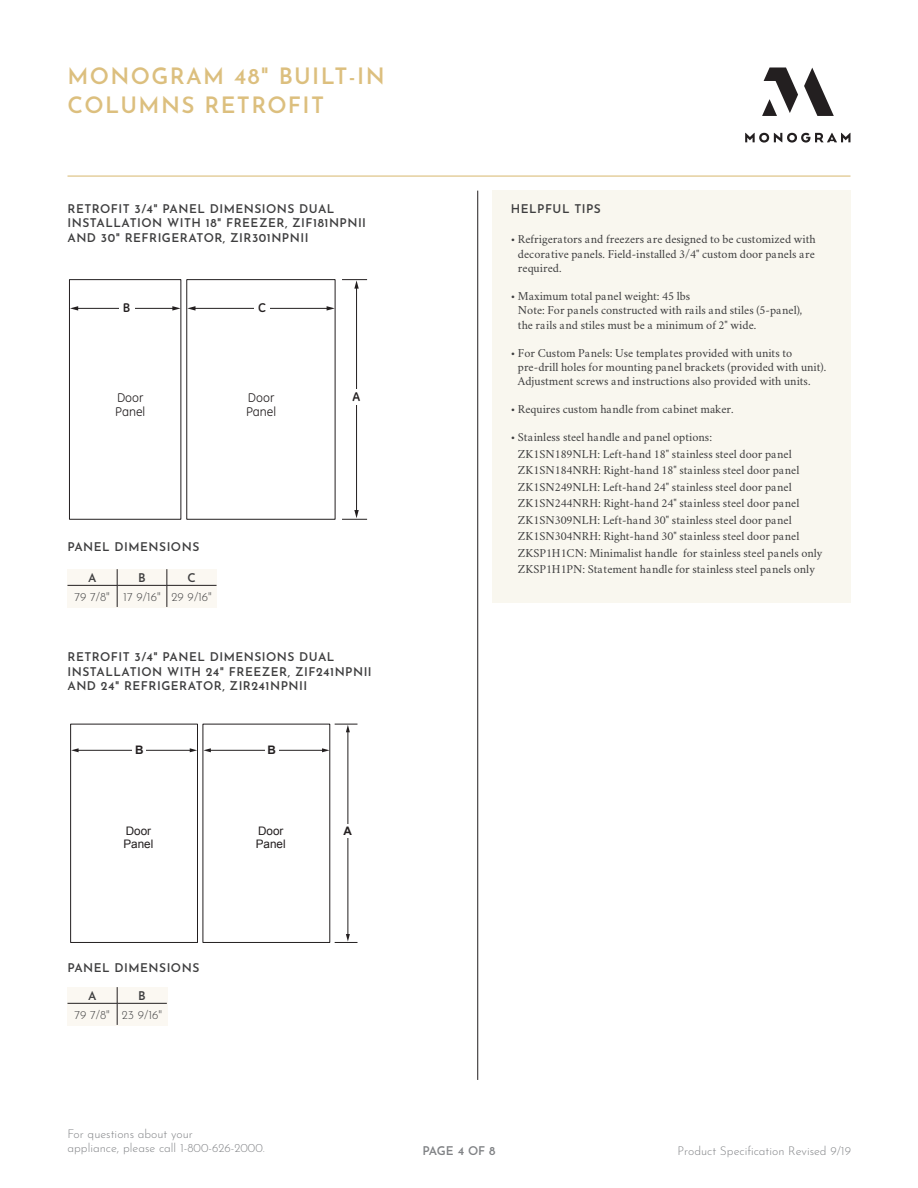
<style>
.page{position:relative;width:918px;height:1188px;background:#fff}
.page>*{position:absolute;margin:0;border:0;box-sizing:border-box;transform-origin:0 0}
.TITLE_HEADER{font:600 22.5px/28.5px "Josefin Sans";letter-spacing:.06em;color:#dcbf7e}
.t1{font:12.9px/14.4px "GE Inspira";color:#231f20}
.t2{font:700 12.9px "GE Inspira";color:#231f20}
.BODY_COPY{font:12px/16.5px "Crimson";color:#3e3e3f}
.NOTES_HEADER{font:600 12px/14.4px "Josefin Sans";letter-spacing:.04em;color:#3e3e3f}
.Created_Revised{font:300 12px/14.4px "Josefin Sans";color:#808285}
.SPECIFATION_COPY{font:300 12px "Josefin Sans";color:#3e3e3f}
.Created_Revised-2{font:600 12px "Josefin Sans";letter-spacing:-.015em;color:#808285}
.SPECIFATION_COPY-2{font:600 12px "Josefin Sans";color:#3e3e3f}
.t3{font:11.7px/13px "Arial";color:#231f20}
.t4{font:700 11.7px "Arial";color:#231f20}
</style>
<div class="page">
<div style="left:492px;top:191px;width:358px;height:412px;background:#f9f7ef"></div>
<hr style="left:477px;top:191px;width:1px;height:889px;background:#231f20">
<hr style="left:68px;top:176px;width:782px;height:1px;background:#dcbf7e">
<svg style="left:745px;top:68px;width:105px;height:75px"></svg>
<div style="left:69px;top:279px;width:112px;height:241px;border:1px solid #231f20"></div>
<hr style="left:77px;top:308px;width:97px;height:1px;background:#231f20">
<svg style="left:70px;top:306px;width:8px;height:5px"></svg>
<svg style="left:172px;top:306px;width:9px;height:5px"></svg>
<div style="left:119px;top:300px;width:15px;height:15px;background:#fff"></div>
<div style="left:186px;top:279px;width:150px;height:241px;border:1px solid #231f20"></div>
<hr style="left:356px;top:287px;width:1px;height:225px;background:#231f20">
<svg style="left:342px;top:510px;width:25px;height:10px"></svg>
<svg style="left:342px;top:279px;width:25px;height:10px"></svg>
<div style="left:349px;top:389px;width:15px;height:15px;background:#fff"></div>
<hr style="left:194px;top:308px;width:134px;height:1px;background:#231f20">
<svg style="left:187px;top:306px;width:8px;height:5px"></svg>
<svg style="left:327px;top:306px;width:8px;height:5px"></svg>
<div style="left:255px;top:300px;width:15px;height:15px;background:#fff"></div>
<div style="left:68px;top:569px;width:149px;height:39px;background:#fbf8f2"></div>
<hr style="left:68px;top:585px;width:49px;height:1px;background:#231f20">
<hr style="left:117px;top:585px;width:50px;height:1px;background:#231f20">
<svg style="left:117px;top:569px;width:1px;height:38px"></svg>
<hr style="left:167px;top:585px;width:50px;height:1px;background:#231f20">
<svg style="left:167px;top:569px;width:1px;height:38px"></svg>
<div style="left:70px;top:724px;width:128px;height:219px;border:1px solid #231f20"></div>
<hr style="left:77px;top:750px;width:114px;height:1px;background:#231f20">
<svg style="left:71px;top:748px;width:8px;height:4px"></svg>
<svg style="left:190px;top:748px;width:7px;height:4px"></svg>
<div style="left:132px;top:743px;width:14px;height:14px;background:#fff"></div>
<hr style="left:210px;top:750px;width:113px;height:1px;background:#231f20">
<svg style="left:203px;top:748px;width:8px;height:4px"></svg>
<svg style="left:322px;top:748px;width:8px;height:4px"></svg>
<div style="left:265px;top:743px;width:14px;height:14px;background:#fff"></div>
<hr style="left:348px;top:731px;width:1px;height:204px;background:#231f20">
<svg style="left:335px;top:934px;width:22px;height:9px"></svg>
<svg style="left:335px;top:724px;width:22px;height:8px"></svg>
<div style="left:341px;top:824px;width:14px;height:14px;background:#fff"></div>
<div style="left:68px;top:987px;width:100px;height:39px;background:#fbf8f2"></div>
<hr style="left:68px;top:1003px;width:49px;height:1px;background:#231f20">
<hr style="left:117px;top:1003px;width:50px;height:1px;background:#231f20">
<svg style="left:117px;top:987px;width:1px;height:38px"></svg>
<p class="TITLE_HEADER" style="left:68px;top:59px;width:319px">MONOGRAM 48" BUILT-IN<br>COLUMNS RETROFIT</p>
<p class="NOTES_HEADER" style="left:68px;top:200px;width:300px">RETROFIT 3/4" PANEL DIMENSIONS DUAL<br>INSTALLATION WITH 18" FREEZER, ZIF181NPNII<br>AND 30" REFRIGERATOR, ZIR301NPNII</p>
<p class="t2" style="left:123px;top:300px;width:9px">B</p>
<p class="t1" style="left:115px;top:390px;width:32px">Door<br>Panel</p>
<p class="t2" style="left:258px;top:300px;width:9px">C</p>
<p class="t1" style="left:246px;top:390px;width:32px">Door<br>Panel</p>
<p class="t2" style="left:352px;top:389px;width:9px">A</p>
<p class="NOTES_HEADER" style="left:68px;top:538px;width:133px">PANEL DIMENSIONS</p>
<p class="SPECIFATION_COPY-2" style="left:88px;top:567px;width:10px">A</p>
<p class="SPECIFATION_COPY-2" style="left:138px;top:567px;width:9px">B</p>
<p class="SPECIFATION_COPY-2" style="left:188px;top:567px;width:10px">C</p>
<p class="SPECIFATION_COPY" style="left:75px;top:587px;width:37px">79 7/8"</p>
<p class="SPECIFATION_COPY" style="left:123px;top:587px;width:39px">17 9/16"</p>
<p class="SPECIFATION_COPY" style="left:172px;top:587px;width:42px">29 9/16"</p>
<p class="NOTES_HEADER" style="left:68px;top:648px;width:306px">RETROFIT 3/4" PANEL DIMENSIONS DUAL<br>INSTALLATION WITH 24" FREEZER, ZIF241NPNII<br>AND 24" REFRIGERATOR, ZIR241NPNII</p>
<p class="t4" style="left:135px;top:742px;width:10px">B</p>
<p class="t3" style="left:123px;top:825px;width:31px">Door<br>Panel</p>
<p class="t4" style="left:267px;top:742px;width:10px">B</p>
<p class="t3" style="left:256px;top:825px;width:31px">Door<br>Panel</p>
<p class="t4" style="left:344px;top:823px;width:10px">A</p>
<p class="NOTES_HEADER" style="left:511px;top:200px;width:92px">HELPFUL TIPS</p>
<p class="BODY_COPY" style="left:518px;top:231px;width:299px;line-height:14.4px;text-align:justify;text-indent:-7px">• Refrigerators and freezers are designed to be customized with decorative panels. Field-installed 3/4" custom door panels are required.</p>
<p class="BODY_COPY" style="left:518px;top:288px;width:286px;line-height:14.4px;text-indent:-7px">• Maximum total panel weight: 45 lbs<br>Note: For panels constructed with rails and stiles (5-panel), the rails and stiles must be a minimum of 2" wide.</p>
<p class="BODY_COPY" style="left:518px;top:345px;width:310px;line-height:14.4px;text-indent:-7px">• For Custom Panels: Use templates provided with units to pre-drill holes for mounting panel brackets (provided with unit).<br>Adjustment screws and instructions also provided with units.</p>
<p class="BODY_COPY" style="left:511px;top:400px;width:224px">• Requires custom handle from cabinet maker.</p>
<p class="BODY_COPY" style="left:518px;top:428px;width:306px;text-indent:-7px">• Stainless steel handle and panel options:<br>ZK1SN189NLH: Left-hand 18" stainless steel door panel ZK1SN184NRH: Right-hand 18" stainless steel door panel ZK1SN249NLH: Left-hand 24" stainless steel door panel ZK1SN244NRH: Right-hand 24" stainless steel door panel ZK1SN309NLH: Left-hand 30" stainless steel door panel ZK1SN304NRH: Right-hand 30" stainless steel door panel ZKSP1H1CN: Minimalist handle for stainless steel panels only ZKSP1H1PN: Statement handle for stainless steel panels only</p>
<p class="NOTES_HEADER" style="left:68px;top:959px;width:133px">PANEL DIMENSIONS</p>
<p class="SPECIFATION_COPY-2" style="left:88px;top:985px;width:10px">A</p>
<p class="SPECIFATION_COPY-2" style="left:138px;top:985px;width:9px">B</p>
<p class="SPECIFATION_COPY" style="left:75px;top:1005px;width:37px">79 7/8"</p>
<p class="SPECIFATION_COPY" style="left:122px;top:1005px;width:42px">23 9/16"</p>
<p class="Created_Revised" style="left:68px;top:1125px;width:199px">For questions about your<br>appliance, please call 1-800-626-2000.</p>
<p class="Created_Revised-2" style="left:422px;top:1140px;width:75px">PAGE 4 OF 8</p>
<p class="Created_Revised" style="left:678px;top:1142px;width:175px">Product Specification Revised 9/19</p>
</div>
